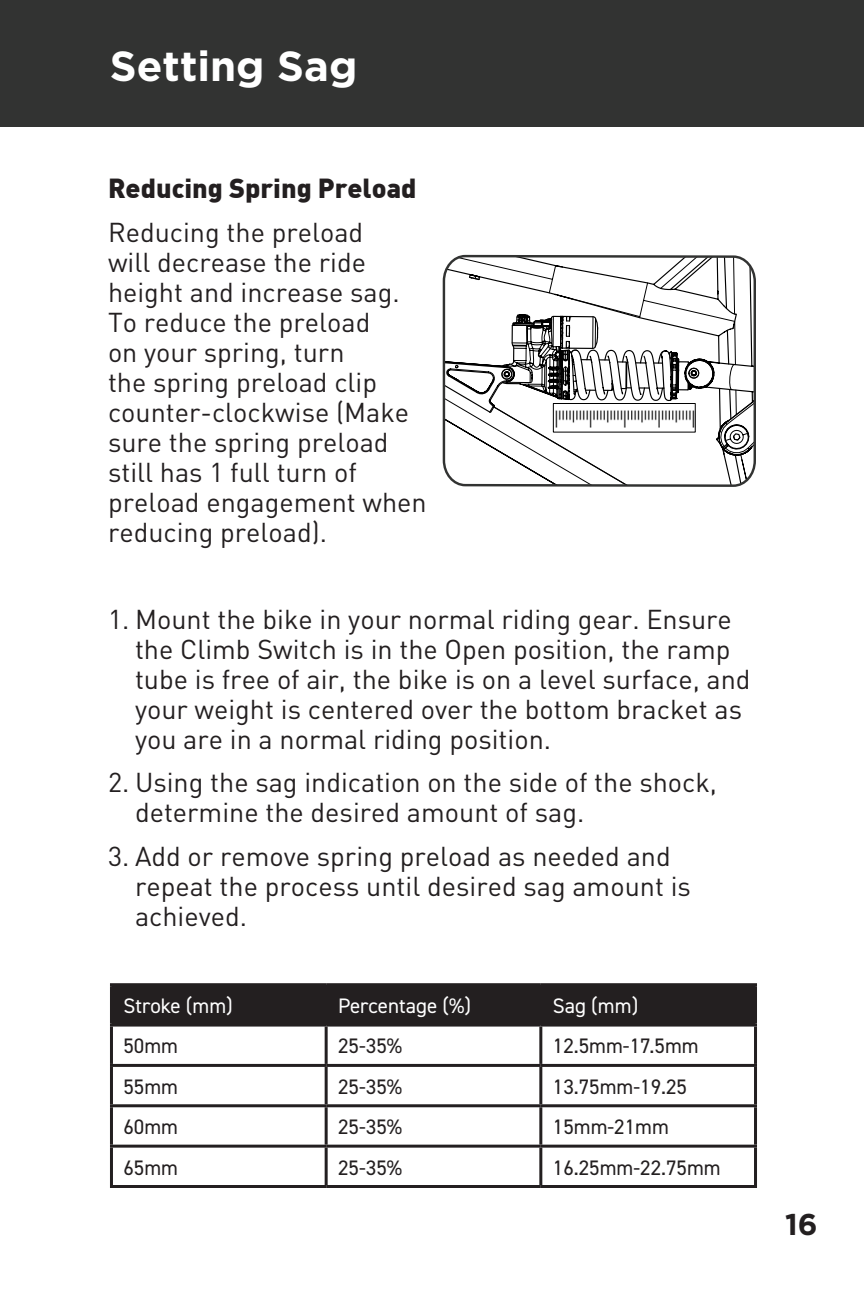
<style>
.page{position:relative;width:864px;height:1296px;background:#fff}
.page>*{position:absolute;margin:0;border:0;box-sizing:border-box;transform-origin:0 0}
.t1{font:700 42px "Gotham";color:#fff}
.t2{font:700 30px "Gotham";color:#231f20}
.t3{font:27px/30px "DIN";color:#231f20}
.t4{font:900 27px "DIN";color:#231f20}
.t5{font:21px "DIN2014";color:#231f20}
.t6{font:21px "DIN2014";color:#fff}
</style>
<div class="page">
<div style="left:0;top:0;width:864px;height:126px;background:#323332"></div>
<svg style="left:442px;top:254px;width:314px;height:233px"></svg>
<div style="left:113px;top:986px;width:641px;height:38px;background:#231f20"></div>
<hr style="left:110px;top:983px;width:216px;height:3px;background:#231f20">
<hr style="left:110px;top:986px;width:3px;height:38px;background:#231f20">
<hr style="left:326px;top:983px;width:215px;height:3px;background:#231f20">
<hr style="left:325px;top:986px;width:3px;height:38px;background:#231f20">
<hr style="left:541px;top:983px;width:216px;height:3px;background:#231f20">
<hr style="left:539px;top:986px;width:3px;height:38px;background:#231f20">
<hr style="left:754px;top:986px;width:3px;height:38px;background:#231f20">
<hr style="left:110px;top:1024px;width:216px;height:3px;background:#231f20">
<hr style="left:110px;top:1027px;width:3px;height:37px;background:#231f20">
<hr style="left:326px;top:1024px;width:215px;height:3px;background:#231f20">
<hr style="left:325px;top:1027px;width:3px;height:37px;background:#231f20">
<hr style="left:541px;top:1024px;width:216px;height:3px;background:#231f20">
<hr style="left:539px;top:1027px;width:3px;height:37px;background:#231f20">
<hr style="left:754px;top:1027px;width:3px;height:37px;background:#231f20">
<hr style="left:110px;top:1064px;width:216px;height:3px;background:#231f20">
<hr style="left:110px;top:1067px;width:3px;height:37px;background:#231f20">
<hr style="left:326px;top:1064px;width:215px;height:3px;background:#231f20">
<hr style="left:325px;top:1067px;width:3px;height:37px;background:#231f20">
<hr style="left:541px;top:1064px;width:216px;height:3px;background:#231f20">
<hr style="left:539px;top:1067px;width:3px;height:37px;background:#231f20">
<hr style="left:754px;top:1067px;width:3px;height:37px;background:#231f20">
<hr style="left:110px;top:1104px;width:216px;height:3px;background:#231f20">
<hr style="left:110px;top:1107px;width:3px;height:38px;background:#231f20">
<hr style="left:326px;top:1104px;width:215px;height:3px;background:#231f20">
<hr style="left:325px;top:1107px;width:3px;height:38px;background:#231f20">
<hr style="left:541px;top:1104px;width:216px;height:3px;background:#231f20">
<hr style="left:539px;top:1107px;width:3px;height:38px;background:#231f20">
<hr style="left:754px;top:1107px;width:3px;height:38px;background:#231f20">
<hr style="left:110px;top:1145px;width:216px;height:3px;background:#231f20">
<hr style="left:110px;top:1148px;width:3px;height:37px;background:#231f20">
<hr style="left:326px;top:1145px;width:215px;height:3px;background:#231f20">
<hr style="left:325px;top:1148px;width:3px;height:37px;background:#231f20">
<hr style="left:541px;top:1145px;width:216px;height:3px;background:#231f20">
<hr style="left:539px;top:1148px;width:3px;height:37px;background:#231f20">
<hr style="left:754px;top:1148px;width:3px;height:37px;background:#231f20">
<hr style="left:110px;top:1185px;width:216px;height:3px;background:#231f20">
<hr style="left:326px;top:1185px;width:215px;height:3px;background:#231f20">
<hr style="left:541px;top:1185px;width:216px;height:3px;background:#231f20">
<p class="t1" style="left:110px;top:39px;width:249px">Setting Sag</p>
<p class="t4" style="left:108px;top:170px;width:310px">Reducing Spring Preload</p>
<p class="t3" style="left:108px;top:216px;width:320px">Reducing the preload<br>will decrease the ride height and increase sag.<br>To reduce the preload<br>on your spring, turn<br>the spring preload clip counter-clockwise (Make sure the spring preload still has 1 full turn of preload engagement when reducing preload).</p>
<p class="t3" style="left:135px;top:603px;width:617px;text-indent:-27px">1. Mount the bike in your normal riding gear. Ensure the Climb Switch is in the Open position, the ramp tube is free of air, the bike is on a level surface, and your weight is centered over the bottom bracket as you are in a normal riding position.</p>
<p class="t3" style="left:135px;top:767px;width:584px;text-indent:-27px">2. Using the sag indication on the side of the shock, determine the desired amount of sag.</p>
<p class="t3" style="left:135px;top:840px;width:557px;text-indent:-27px">3. Add or remove spring preload as needed and repeat the process until desired sag amount is achieved.</p>
<p class="t6" style="left:123px;top:993px;width:111px">Stroke (mm)</p>
<p class="t6" style="left:338px;top:993px;width:134px">Percentage (%)</p>
<p class="t6" style="left:553px;top:993px;width:87px">Sag (mm)</p>
<p class="t5" style="left:123px;top:1033px;width:56px">50mm</p>
<p class="t5" style="left:338px;top:1033px;width:65px">25-35%</p>
<p class="t5" style="left:553px;top:1033px;width:147px">12.5mm-17.5mm</p>
<p class="t5" style="left:123px;top:1073px;width:56px">55mm</p>
<p class="t5" style="left:338px;top:1073px;width:65px">25-35%</p>
<p class="t5" style="left:553px;top:1073px;width:136px">13.75mm-19.25</p>
<p class="t5" style="left:123px;top:1114px;width:56px">60mm</p>
<p class="t5" style="left:338px;top:1114px;width:65px">25-35%</p>
<p class="t5" style="left:553px;top:1114px;width:118px">15mm-21mm</p>
<p class="t5" style="left:123px;top:1154px;width:56px">65mm</p>
<p class="t5" style="left:338px;top:1154px;width:65px">25-35%</p>
<p class="t5" style="left:553px;top:1154px;width:169px">16.25mm-22.75mm</p>
<p class="t2" style="left:785px;top:1205px;width:34px">16</p>
</div>
